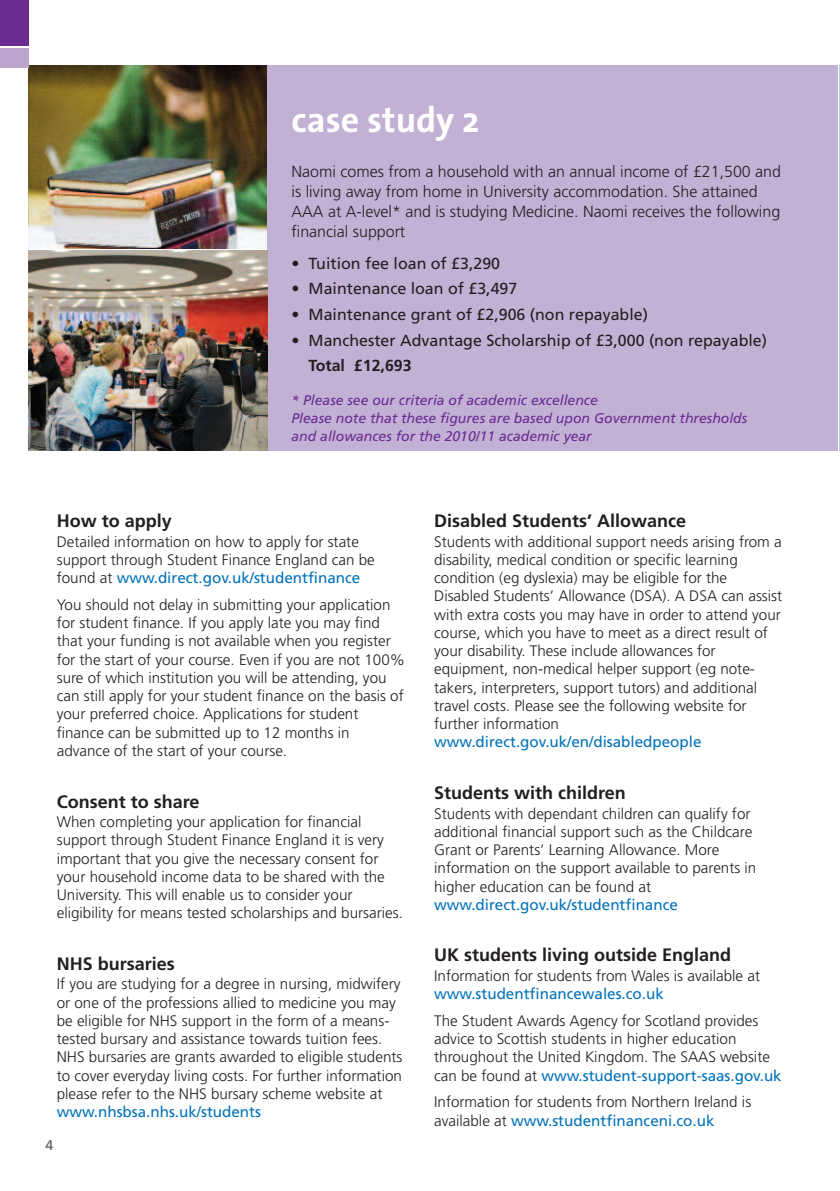
<style>
.page{position:relative;width:840px;height:1191px;background:#fff}
.page>*{position:absolute;margin:0;border:0;box-sizing:border-box;transform-origin:0 0}
.t1{font:700 36px "The Sans";color:#fff}
.t2{font:700 18px "Frutiger";color:#231f20}
.t3{font:300 16px/20px "Frutiger";color:#231f20}
.t4{font:16px "Frutiger";color:#231f20}
.t5{font:700 16px "Frutiger";color:#231f20}
.t6{font:300 15.2px/18.2px "Frutiger";color:#231f20}
.t7{font:15.2px "Frutiger";color:#0372bb}
.t8{font:italic 14px/18px "Frutiger";color:#6a2c91}
.t9{font:14px "Frutiger";color:#57585a}
.s1{font-weight:400;color:#0372bb}
</style>
<div class="page">
<img style="left:28px;top:65px;width:239px;height:183px">
<hr style="left:838px;top:66px;width:1px;height:385px;background:#b4c6e5">
<div style="left:267px;top:66px;width:570px;height:385px;background:#c3b0d5"></div>
<img style="left:28px;top:251px;width:239px;height:200px">
<div style="left:0;top:0;width:28px;height:45px;background:#6a2c91"></div>
<div style="left:0;top:48px;width:28px;height:20px;background:#bba5cf"></div>
<h1 class="t1" style="left:291px;top:105px;width:189px">case study 2</h1>
<p class="t3" style="left:291px;top:163px;width:490px">Naomi comes from a household with an annual income of £21,500 and is living away from home in University accommodation. She attained AAA at A-level* and is studying Medicine. Naomi receives the following financial support</p>
<p class="t4" style="left:291px;top:256px;width:210px">• Tuition fee loan of £3,290</p>
<p class="t4" style="left:291px;top:282px;width:227px">• Maintenance loan of £3,497</p>
<p class="t4" style="left:291px;top:308px;width:358px">• Maintenance grant of £2,906 (non repayable)</p>
<p class="t4" style="left:291px;top:333px;width:477px">• Manchester Advantage Scholarship of £3,000 (non repayable)</p>
<p class="t5" style="left:308px;top:359px;width:104px">Total £12,693</p>
<p class="t8" style="left:291px;top:392px;width:457px">* Please see our criteria of academic excellence<br>Please note that these figures are based upon Government thresholds and allowances for the 2010/11 academic year</p>
<p class="t2" style="left:57px;top:514px;width:116px">How to apply</p>
<p class="t6" style="left:57px;top:533px;width:319px">Detailed information on how to apply for state support through Student Finance England can be found at <span class="s1">www.direct.gov.uk/studentfinance</span></p>
<p class="t6" style="left:57px;top:597px;width:349px">You should not delay in submitting your application for student finance. If you apply late you may find that your funding is not available when you register for the start of your course. Even if you are not 100% sure of which institution you will be attending, you can still apply for your student finance on the basis of your preferred choice. Applications for student finance can be submitted up to 12 months in advance of the start of your course.</p>
<p class="t2" style="left:57px;top:794px;width:144px">Consent to share</p>
<p class="t6" style="left:57px;top:814px;width:347px">When completing your application for financial support through Student Finance England it is very important that you give the necessary consent for your household income data to be shared with the University. This will enable us to consider your eligibility for means tested scholarships and bursaries.</p>
<p class="t2" style="left:57px;top:956px;width:119px">NHS bursaries</p>
<p class="t6" style="left:57px;top:976px;width:347px">If you are studying for a degree in nursing, midwifery or one of the professions allied to medicine you may be eligible for NHS support in the form of a means&shy;tested bursary and assistance towards tuition fees.<br>NHS bursaries are grants awarded to eligible students to cover everyday living costs. For further information please refer to the NHS bursary scheme website at</p>
<p class="t7" style="left:57px;top:1105px;width:206px">www.nhsbsa.nhs.uk/students</p>
<p class="t9" style="left:45px;top:1140px;width:9px">4</p>
<p class="t2" style="left:434px;top:514px;width:253px">Disabled Students’ Allowance</p>
<p class="t6" style="left:434px;top:533px;width:349px">Students with additional support needs arising from a disability, medical condition or specific learning condition (eg dyslexia) may be eligible for the Disabled Students’ Allowance (DSA). A DSA can assist with extra costs you may have in order to attend your course, which you have to meet as a direct result of your disability. These include allowances for equipment, non-medical helper support (eg note&shy;takers, interpreters, support tutors) and additional travel costs. Please see the following website for further information</p>
<p class="t7" style="left:434px;top:736px;width:269px">www.direct.gov.uk/en/disabledpeople</p>
<p class="t2" style="left:434px;top:785px;width:193px">Students with children</p>
<p class="t6" style="left:434px;top:805px;width:323px">Students with dependant children can qualify for additional financial support such as the Childcare Grant or Parents’ Learning Allowance. More information on the support available to parents in higher education can be found at</p>
<p class="t7" style="left:434px;top:898px;width:245px">www.direct.gov.uk/studentfinance</p>
<p class="t2" style="left:434px;top:947px;width:298px">UK students living outside England</p>
<p class="t6" style="left:434px;top:967px;width:327px">Information for students from Wales is available at</p>
<p class="t7" style="left:434px;top:987px;width:231px">www.studentfinancewales.co.uk</p>
<p class="t6" style="left:434px;top:1012px;width:349px">The Student Awards Agency for Scotland provides advice to Scottish students in higher education throughout the United Kingdom. The SAAS website can be found at <span class="s1">www.student-support-saas.gov.uk</span></p>
<p class="t6" style="left:434px;top:1094px;width:318px">Information for students from Northern Ireland is available at <span class="s1">www.studentfinanceni.co.uk</span></p>
</div>
